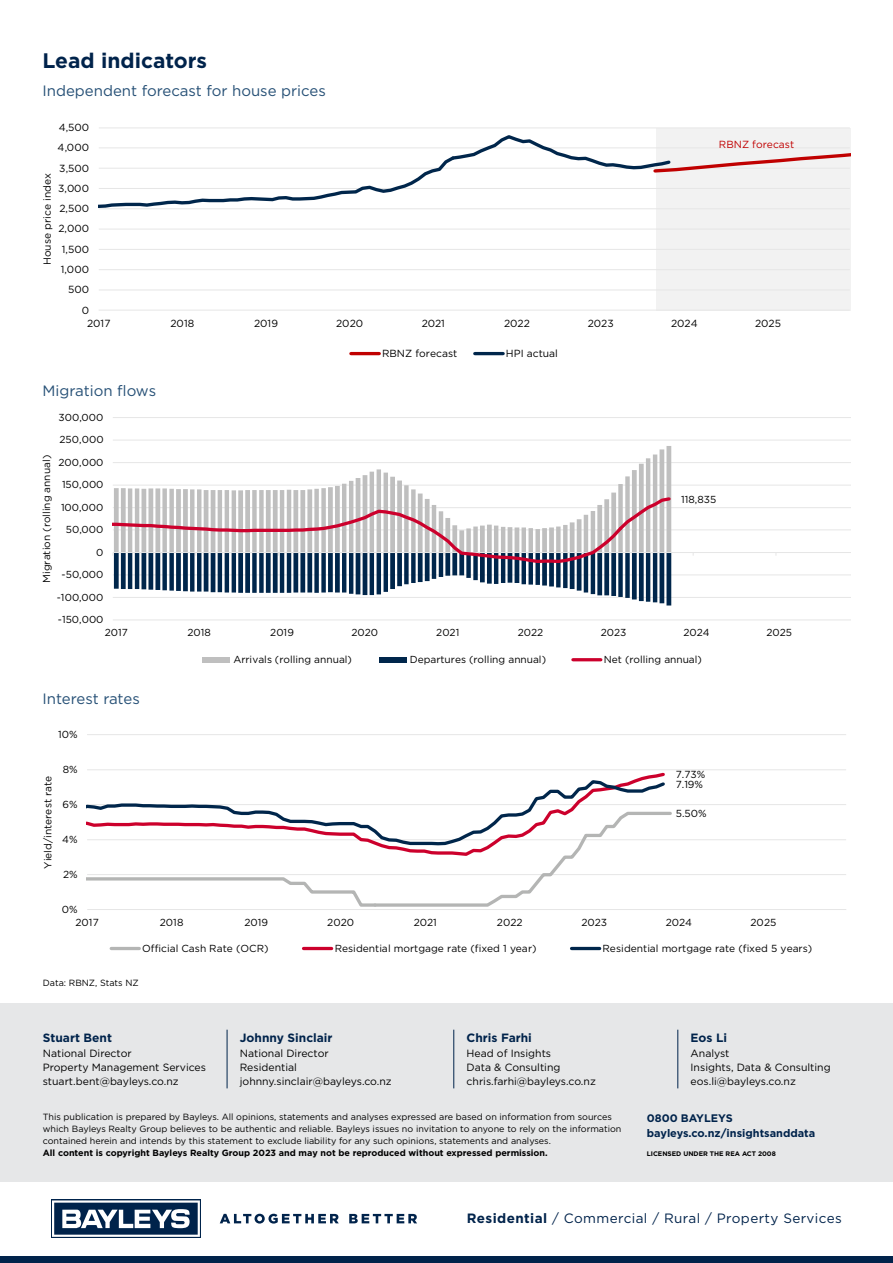
<style>
.page{position:relative;width:893px;height:1263px;background:#fff}
.page>*{position:absolute;margin:0;border:0;box-sizing:border-box;transform-origin:0 0}
.t1{font:700 21px "Gotham";color:#00234b}
.t2{font:15px "Gotham";color:#265076}
.t3{font:13.5px "Gotham";letter-spacing:.03em;color:#00234b}
.t4{font:700 12px "Gotham";color:#00234b}
.t5{font:700 10.95px/15px "Gotham";color:#00234b}
.t6{font:10.5px/14.2px "Gotham";color:#000}
.t7{font:10.35px "Gotham";color:#000}
.t8{font:10.35px "Gotham";color:#c00000}
.t9{font:10.2px/9.3px "Gotham";color:#000}
.t10{font:9px/12px "Gotham";color:#000}
.t11{font:700 9px "Gotham";color:#000}
.t12{font:700 6.6px "Gotham";color:#000}
.s1{font-weight:700}
</style>
<div class="page">
<div style="left:51px;top:1199px;width:150px;height:39px;background:#00234b"></div>
<svg style="left:52px;top:1200px;width:148px;height:37px"></svg>
<svg style="left:220px;top:1214px;width:119px;height:9px"></svg>
<svg style="left:349px;top:1214px;width:68px;height:9px"></svg>
<div style="left:0;top:1256px;width:893px;height:7px;background:#00234b"></div>
<div style="left:0;top:1003px;width:893px;height:179px;background:#e6e7e8"></div>
<hr style="left:227px;top:1030px;width:1px;height:58px;background:#00234b">
<hr style="left:453px;top:1030px;width:1px;height:58px;background:#00234b">
<hr style="left:678px;top:1030px;width:1px;height:58px;background:#00234b">
<div style="left:656px;top:128px;width:194px;height:182px;background:#f2f2f2"></div>
<hr style="left:99px;top:290px;width:751px;height:1px;background:#e6e6e6">
<hr style="left:99px;top:269px;width:751px;height:1px;background:#e6e6e6">
<hr style="left:99px;top:128px;width:751px;height:1px;background:#e6e6e6">
<hr style="left:99px;top:310px;width:751px;height:1px;background:#e6e6e6">
<svg style="left:98px;top:135px;width:752px;height:115px"></svg>
<hr style="left:351px;top:352px;width:28px;height:3px;background:#c00000">
<hr style="left:475px;top:352px;width:28px;height:3px;background:#00264b">
<hr style="left:113px;top:620px;width:737px;height:1px;background:#e6e6e6">
<hr style="left:113px;top:597px;width:737px;height:1px;background:#e6e6e6">
<hr style="left:113px;top:575px;width:737px;height:1px;background:#e6e6e6">
<hr style="left:113px;top:530px;width:737px;height:1px;background:#e6e6e6">
<hr style="left:113px;top:507px;width:737px;height:1px;background:#e6e6e6">
<hr style="left:113px;top:485px;width:737px;height:1px;background:#e6e6e6">
<hr style="left:113px;top:462px;width:737px;height:1px;background:#e6e6e6">
<hr style="left:113px;top:440px;width:737px;height:1px;background:#e6e6e6">
<hr style="left:113px;top:417px;width:737px;height:1px;background:#e6e6e6">
<svg style="left:114px;top:446px;width:557px;height:49px"></svg>
<hr style="left:113px;top:552px;width:737px;height:1px;background:#e6e6e6">
<svg style="left:112px;top:495px;width:561px;height:110px"></svg>
<div style="left:202px;top:657px;width:28px;height:6px;background:#bfbfbf"></div>
<div style="left:379px;top:657px;width:28px;height:6px;background:#00264b"></div>
<hr style="left:573px;top:658px;width:28px;height:3px;background:#cc002c">
<hr style="left:87px;top:874px;width:759px;height:1px;background:#e6e6e6">
<hr style="left:87px;top:839px;width:759px;height:1px;background:#e6e6e6">
<hr style="left:87px;top:804px;width:759px;height:1px;background:#e6e6e6">
<hr style="left:87px;top:769px;width:759px;height:1px;background:#e6e6e6">
<hr style="left:87px;top:734px;width:759px;height:1px;background:#e6e6e6">
<hr style="left:87px;top:909px;width:759px;height:1px;background:#e6e6e6">
<svg style="left:87px;top:811px;width:585px;height:96px"></svg>
<svg style="left:87px;top:847px;width:580px;height:11px"></svg>
<svg style="left:87px;top:772px;width:580px;height:75px"></svg>
<hr style="left:111px;top:947px;width:28px;height:3px;background:#b4b5b4">
<hr style="left:303px;top:947px;width:29px;height:3px;background:#cc002c">
<hr style="left:572px;top:947px;width:28px;height:3px;background:#00264b">
<h1 class="t1" style="left:43px;top:46px;width:166px">Lead indicators</h1>
<h2 class="t2" style="left:43px;top:81px;width:285px">Independent forecast for house prices</h2>
<p class="t7" style="left:59px;top:121px;width:32px">4,500</p>
<p class="t7" style="left:58px;top:141px;width:33px">4,000</p>
<p class="t7" style="left:59px;top:161px;width:31px">3,500</p>
<p class="t7" style="left:40px;top:265px;width:94px;rotate:-90deg">House price index</p>
<p class="t7" style="left:58px;top:181px;width:32px">3,000</p>
<p class="t7" style="left:59px;top:202px;width:31px">2,500</p>
<p class="t7" style="left:58px;top:222px;width:32px">2,000</p>
<p class="t7" style="left:62px;top:242px;width:29px">1,500</p>
<p class="t7" style="left:61px;top:263px;width:30px">1,000</p>
<p class="t7" style="left:68px;top:283px;width:23px">500</p>
<p class="t7" style="left:82px;top:303px;width:9px">0</p>
<p class="t8" style="left:719px;top:137px;width:77px">RBNZ forecast</p>
<p class="t7" style="left:87px;top:316px;width:25px">2017</p>
<p class="t7" style="left:170px;top:316px;width:25px">2018</p>
<p class="t7" style="left:254px;top:316px;width:26px">2019</p>
<p class="t7" style="left:336px;top:316px;width:28px">2020</p>
<p class="t7" style="left:422px;top:316px;width:25px">2021</p>
<p class="t7" style="left:504px;top:316px;width:27px">2022</p>
<p class="t7" style="left:588px;top:316px;width:27px">2023</p>
<p class="t7" style="left:671px;top:316px;width:28px">2024</p>
<p class="t7" style="left:755px;top:316px;width:27px">2025</p>
<h2 class="t2" style="left:43px;top:381px;width:115px">Migration flows</h2>
<p class="t9" style="left:58px;top:412px;width:47px">300,000</p>
<p class="t9" style="left:60px;top:435px;width:46px">250,000</p>
<p class="t9" style="left:42px;top:583px;width:129px;rotate:-90deg">Migration (rolling annual)</p>
<p class="t9" style="left:59px;top:457px;width:47px">200,000</p>
<p class="t9" style="left:62px;top:480px;width:43px">150,000</p>
<p class="t9" style="left:61px;top:502px;width:44px">100,000</p>
<p class="t9" style="left:66px;top:525px;width:39px">50,000</p>
<p class="t9" style="left:96px;top:547px;width:9px">0</p>
<p class="t9" style="left:62px;top:570px;width:43px">-50,000</p>
<p class="t9" style="left:57px;top:592px;width:48px">-100,000</p>
<p class="t9" style="left:58px;top:615px;width:47px">-150,000</p>
<p class="t7" style="left:382px;top:347px;width:77px">RBNZ forecast</p>
<p class="t7" style="left:506px;top:347px;width:53px">HPI actual</p>
<p class="t9" style="left:681px;top:494px;width:37px">118,835</p>
<p class="t9" style="left:105px;top:628px;width:25px">2017</p>
<p class="t9" style="left:187px;top:628px;width:25px">2018</p>
<p class="t9" style="left:270px;top:628px;width:25px">2019</p>
<p class="t9" style="left:352px;top:628px;width:28px">2020</p>
<p class="t9" style="left:436px;top:628px;width:24px">2021</p>
<p class="t9" style="left:518px;top:628px;width:27px">2022</p>
<p class="t9" style="left:601px;top:628px;width:27px">2023</p>
<p class="t9" style="left:683px;top:628px;width:28px">2024</p>
<p class="t9" style="left:766px;top:628px;width:27px">2025</p>
<h2 class="t2" style="left:43px;top:689px;width:99px">Interest rates</h2>
<p class="t9" style="left:58px;top:730px;width:21px">10%</p>
<p class="t9" style="left:43px;top:869px;width:94px;rotate:-90deg">Yield/interest rate</p>
<p class="t9" style="left:63px;top:764px;width:16px">8%</p>
<p class="t9" style="left:63px;top:799px;width:17px">6%</p>
<p class="t9" style="left:62px;top:834px;width:17px">4%</p>
<p class="t9" style="left:63px;top:869px;width:16px">2%</p>
<p class="t9" style="left:62px;top:904px;width:17px">0%</p>
<p class="t9" style="left:233px;top:655px;width:120px">Arrivals (rolling annual)</p>
<p class="t9" style="left:410px;top:655px;width:138px">Departures (rolling annual)</p>
<p class="t9" style="left:604px;top:655px;width:99px">Net (rolling annual)</p>
<p class="t9" style="left:676px;top:770px;width:31px">7.73%<br>7.19%</p>
<p class="t9" style="left:676px;top:809px;width:32px">5.50%</p>
<p class="t9" style="left:76px;top:917px;width:25px">2017</p>
<p class="t9" style="left:160px;top:917px;width:25px">2018</p>
<p class="t9" style="left:244px;top:917px;width:25px">2019</p>
<p class="t9" style="left:327px;top:917px;width:28px">2020</p>
<p class="t9" style="left:414px;top:917px;width:25px">2021</p>
<p class="t9" style="left:497px;top:917px;width:27px">2022</p>
<p class="t9" style="left:581px;top:917px;width:27px">2023</p>
<p class="t9" style="left:666px;top:917px;width:28px">2024</p>
<p class="t9" style="left:751px;top:917px;width:27px">2025</p>
<p class="t9" style="left:142px;top:943px;width:128px">Official Cash Rate (OCR)</p>
<p class="t9" style="left:335px;top:943px;width:203px">Residential mortgage rate (fixed 1 year)</p>
<p class="t9" style="left:603px;top:943px;width:211px">Residential mortgage rate (fixed 5 years)</p>
<p class="t10" style="left:43px;top:977px;width:97px">Data: RBNZ, Stats NZ</p>
<p class="t4" style="left:43px;top:1030px;width:71px">Stuart Bent</p>
<p class="t6" style="left:43px;top:1046px;width:165px">National Director<br>Property Management Services stuart.bent@bayleys.co.nz</p>
<p class="t4" style="left:240px;top:1030px;width:94px">Johnny Sinclair</p>
<p class="t6" style="left:240px;top:1046px;width:153px">National Director<br>Residential johnny.sinclair@bayleys.co.nz</p>
<p class="t4" style="left:467px;top:1030px;width:67px">Chris Farhi</p>
<p class="t6" style="left:467px;top:1046px;width:131px">Head of Insights<br>Data &amp; Consulting chris.farhi@bayleys.co.nz</p>
<p class="t10" style="left:43px;top:1111px;width:580px">This publication is prepared by Bayleys. All opinions, statements and analyses expressed are based on information from sources which Bayleys Realty Group believes to be authentic and reliable. Bayleys issues no invitation to anyone to rely on the information contained herein and intends by this statement to exclude liability for any such opinions, statements and analyses.</p>
<p class="t11" style="left:43px;top:1147px;width:506px">All content is copyright Bayleys Realty Group 2023 and may not be reproduced without expressed permission.</p>
<p class="t4" style="left:691px;top:1030px;width:38px">Eos Li</p>
<p class="t6" style="left:691px;top:1046px;width:142px">Analyst<br>Insights, Data &amp; Consulting eos.li@bayleys.co.nz</p>
<p class="t5" style="left:647px;top:1110px;width:170px">0800 BAYLEYS bayleys.co.nz/insightsanddata</p>
<p class="t12" style="left:647px;top:1149px;width:131px">LICENSED UNDER THE REA ACT 2008</p>
<h3 class="t3" style="left:467px;top:1210px;width:377px"><span class="s1">Residential</span> / Commercial / Rural / Property Services</h3>
</div>
